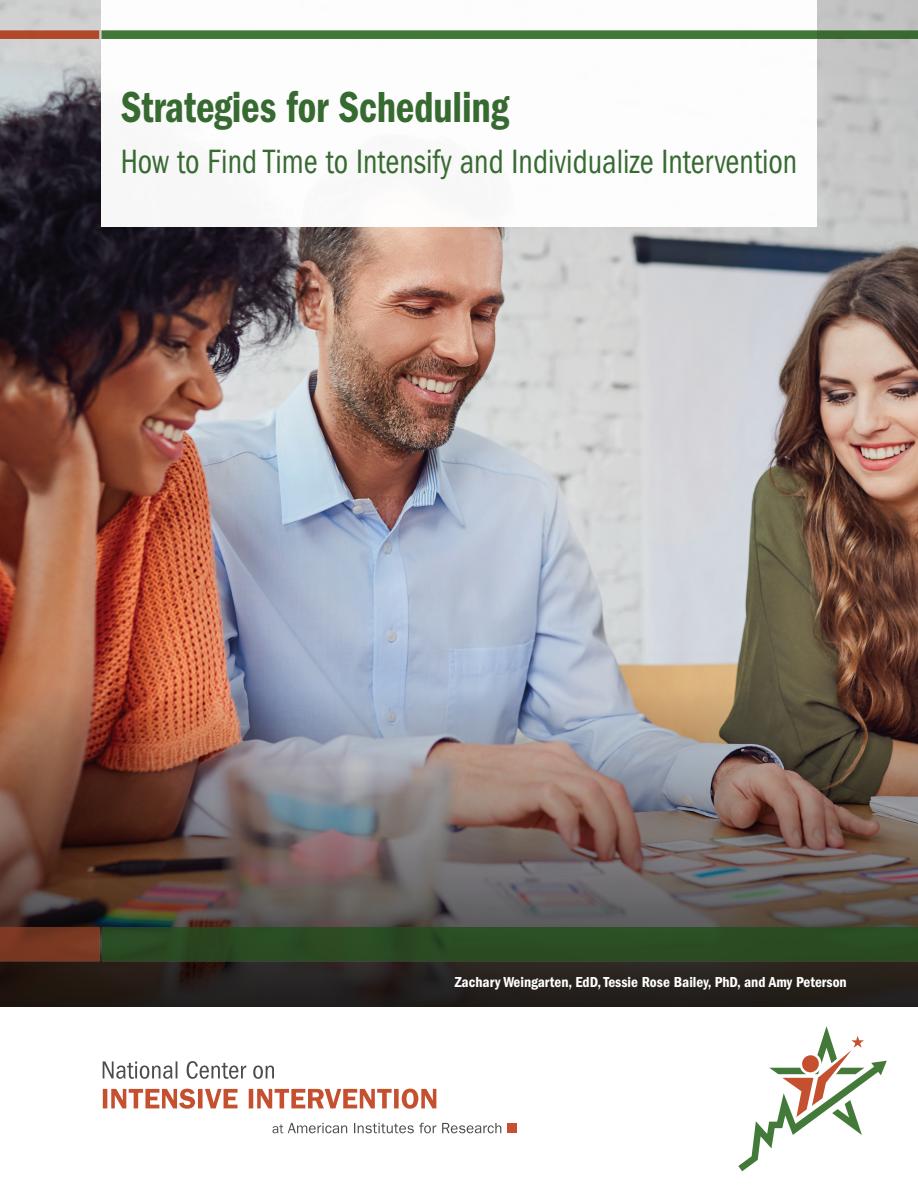
<style>
.page{position:relative;width:918px;height:1188px;background:#fff}
.page>*{position:absolute;margin:0;border:0;box-sizing:border-box;transform-origin:0 0}
.t1{font:45px "ITC Franklin Gothic Std Dm Cd";letter-spacing:-.005em;color:#376a31;scale:.9 1}
.t2{font:condensed 34.95px "ITC Franklin Gothic Std";color:#376a31;scale:.9 1}
.t3{font:15px "ITC Franklin Gothic Std Dm Cd";color:#fff}
</style>
<div class="page">
<img style="left:0;top:0;width:918px;height:651px">
<img style="left:0;top:651px;width:918px;height:310px">
<div style="left:101px;top:0;width:716px;height:227px;background:#fff"></div>
<div style="left:101px;top:30px;width:817px;height:9px;background:#427939"></div>
<div style="left:0;top:30px;width:99px;height:9px;background:#b1482a"></div>
<div style="left:0;top:961px;width:918px;height:46px;background:#231f20"></div>
<div style="left:102px;top:927px;width:816px;height:34px;background:#2a4c23"></div>
<div style="left:0;top:927px;width:100px;height:34px;background:#793721"></div>
<svg style="left:272px;top:1123px;width:229px;height:10px"></svg>
<svg style="left:103px;top:1089px;width:333px;height:20px"></svg>
<svg style="left:103px;top:1061px;width:171px;height:18px"></svg>
<div style="left:507px;top:1123px;width:10px;height:10px;background:#c4502f"></div>
<svg style="left:738px;top:1026px;width:149px;height:145px"></svg>
<h1 class="t1" style="left:121px;top:81px;width:433px">Strategies for Scheduling</h1>
<h1 class="t2" style="left:121px;top:141px;width:753px">How to Find Time to Intensify and Individualize Intervention</h1>
<p class="t3" style="left:455px;top:974px;width:393px">Zachary Weingarten, EdD, Tessie Rose Bailey, PhD, and Amy Peterson</p>
</div>
